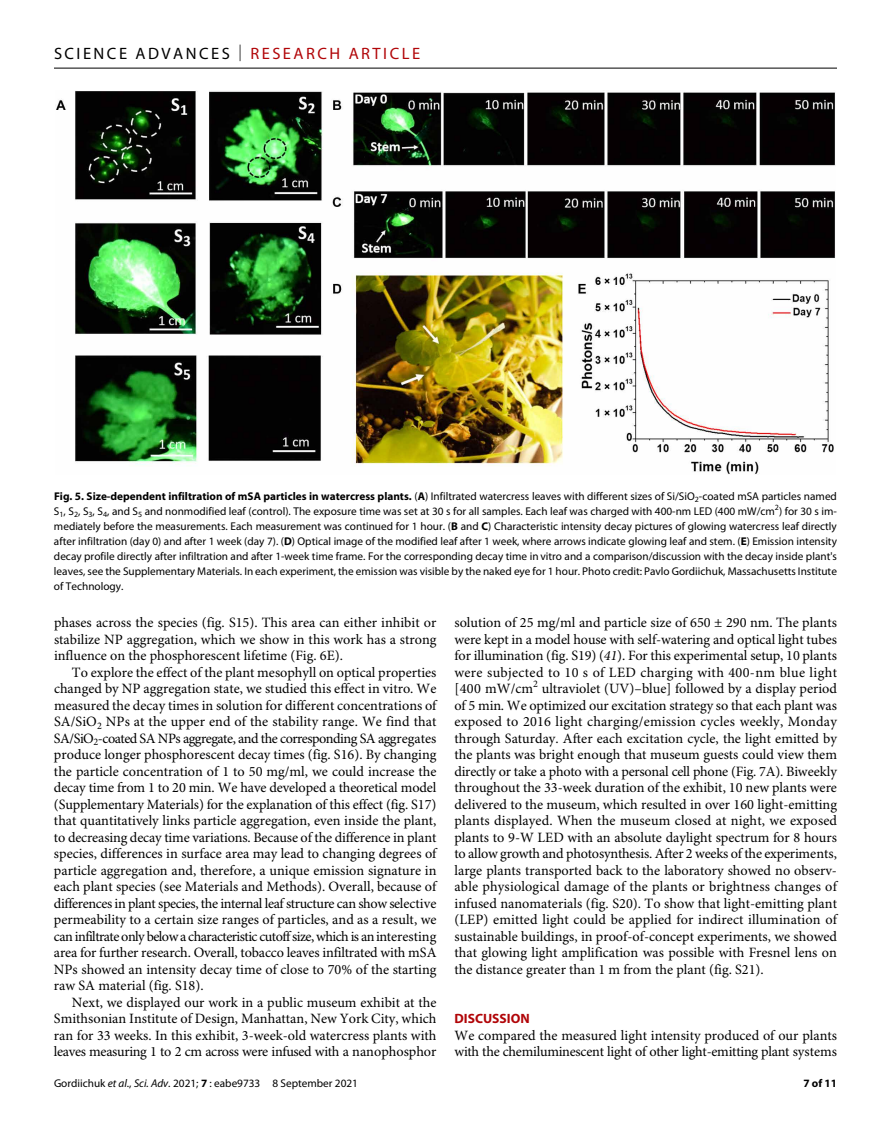
<style>
.page{position:relative;width:891px;height:1134px;background:#fff}
.page>*{position:absolute;margin:0;border:0;box-sizing:border-box;transform-origin:0 0}
.t1{font:16.5px "Myriad Pro";letter-spacing:.15em;color:#000}
.t2{font:14.25px/16.5px "Minion Pro";color:#000;text-align:justify}
.t3{font:700 13.5px "Myriad Pro";color:#b10508}
.t4{font:11.25px/15px "Myriad Pro";color:#000;text-align:justify}
.t5{font:700 11.25px "Myriad Pro";color:#000}
.s1{font-weight:300}
.s2{color:#b10508}
.s3{font-weight:700}
.s4{font-style:italic}
</style>
<div class="page">
<hr style="left:54px;top:68px;width:783px;height:1px;background:#000">
<img style="left:55px;top:90px;width:781px;height:384px">
<p class="t1" style="left:54px;top:40px;width:368px">SCIENCE ADVANCES <span class="s1">|</span> <span class="s2">RESEARCH ARTICLE</span></p>
<p class="t4" style="left:54px;top:489px;width:785px"><span class="s3">Fig. 5. Size-dependent infiltration of mSA particles in watercress plants.</span> (<span class="s3">A</span>) Infiltrated watercress leaves with different sizes of Si/SiO<sub>2</sub>-coated mSA particles named S<sub>1</sub>, S<sub>2</sub>, S<sub>3</sub>, S<sub>4</sub>, and S<sub>5</sub> and nonmodified leaf (control). The exposure time was set at 30 s for all samples. Each leaf was charged with 400-nm LED (400 mW/cm<sup>2</sup>) for 30 s im&shy;mediately before the measurements. Each measurement was continued for 1 hour. (<span class="s3">B</span> and <span class="s3">C</span>) Characteristic intensity decay pictures of glowing watercress leaf directly after infiltration (day 0) and after 1 week (day 7). (<span class="s3">D</span>) Optical image of the modified leaf after 1 week, where arrows indicate glowing leaf and stem. (<span class="s3">E</span>) Emission intensity decay profile directly after infiltration and after 1-week time frame. For the corresponding decay time in vitro and a comparison/discussion with the decay inside plant's leaves, see the Supplementary Materials. In each experiment, the emission was visible by the naked eye for 1 hour. Photo credit: Pavlo Gordiichuk, Massachusetts Institute of Technology.</p>
<p class="t2" style="left:54px;top:616px;width:384px">phases across the species (fig. S15). This area can either inhibit or stabilize NP aggregation, which we show in this work has a strong influence on the phosphorescent lifetime (Fig. 6E).</p>
<p class="t2" style="left:54px;top:666px;width:384px;text-indent:18px">To explore the effect of the plant mesophyll on optical properties changed by NP aggregation state, we studied this effect in vitro. We measured the decay times in solution for different concentrations of SA/SiO<sub>2</sub> NPs at the upper end of the stability range. We find that SA/SiO<sub>2</sub>-coated SA NPs aggregate, and the corresponding SA aggregates produce longer phosphorescent decay times (fig. S16). By changing the particle concentration of 1 to 50 mg/ml, we could increase the decay time from 1 to 20 min. We have developed a theoretical model (Supplementary Materials) for the explanation of this effect (fig. S17) that quantitatively links particle aggregation, even inside the plant, to decreasing decay time variations. Because of the difference in plant species, differences in surface area may lead to changing degrees of particle aggregation and, therefore, a unique emission signature in each plant species (see Materials and Methods). Overall, because of differences in plant species, the internal leaf structure can show selective permeability to a certain size ranges of particles, and as a result, we can infiltrate only below a characteristic cutoff size, which is an interesting area for further research. Overall, tobacco leaves infiltrated with mSA NPs showed an intensity decay time of close to 70% of the starting raw SA material (fig. S18).</p>
<p class="t2" style="left:54px;top:996px;width:384px;text-indent:18px">Next, we displayed our work in a public museum exhibit at the Smithsonian Institute of Design, Manhattan, New York City, which ran for 33 weeks. In this exhibit, 3-week-old watercress plants with leaves measuring 1 to 2 cm across were infused with a nanophosphor</p>
<p class="t4" style="left:54px;top:1076px;width:306px">Gordiichuk <span class="s4">et al</span>., <span class="s4">Sci. Adv.</span> 2021; <span class="s3">7</span> : eabe9733 8 September 2021</p>
<p class="t2" style="left:454px;top:616px;width:384px">solution of 25 mg/ml and particle size of 650 ± 290 nm. The plants were kept in a model house with self-watering and optical light tubes for illumination (fig. S19) (<span class="s4">41</span>). For this experimental setup, 10 plants were subjected to 10 s of LED charging with 400-nm blue light [400 mW/cm<sup>2</sup> ultraviolet (UV)–blue] followed by a display period of 5 min. We optimized our excitation strategy so that each plant was exposed to 2016 light charging/emission cycles weekly, Monday through Saturday. After each excitation cycle, the light emitted by the plants was bright enough that museum guests could view them directly or take a photo with a personal cell phone (Fig. 7A). Biweekly throughout the 33-week duration of the exhibit, 10 new plants were delivered to the museum, which resulted in over 160 light-emitting plants displayed. When the museum closed at night, we exposed plants to 9-W LED with an absolute daylight spectrum for 8 hours to allow growth and photosynthesis. After 2 weeks of the experiments, large plants transported back to the laboratory showed no observ&shy;able physiological damage of the plants or brightness changes of infused nanomaterials (fig. S20). To show that light-emitting plant (LEP) emitted light could be applied for indirect illumination of sustainable buildings, in proof-of-concept experiments, we showed that glowing light amplification was possible with Fresnel lens on the distance greater than 1 m from the plant (fig. S21).</p>
<p class="t3" style="left:454px;top:1008px;width:77px">DISCUSSION</p>
<p class="t2" style="left:454px;top:1028px;width:384px">We compared the measured light intensity produced of our plants with the chemiluminescent light of other light-emitting plant systems</p>
<p class="t5" style="left:803px;top:1074px;width:35px">7 of 11</p>
</div>
